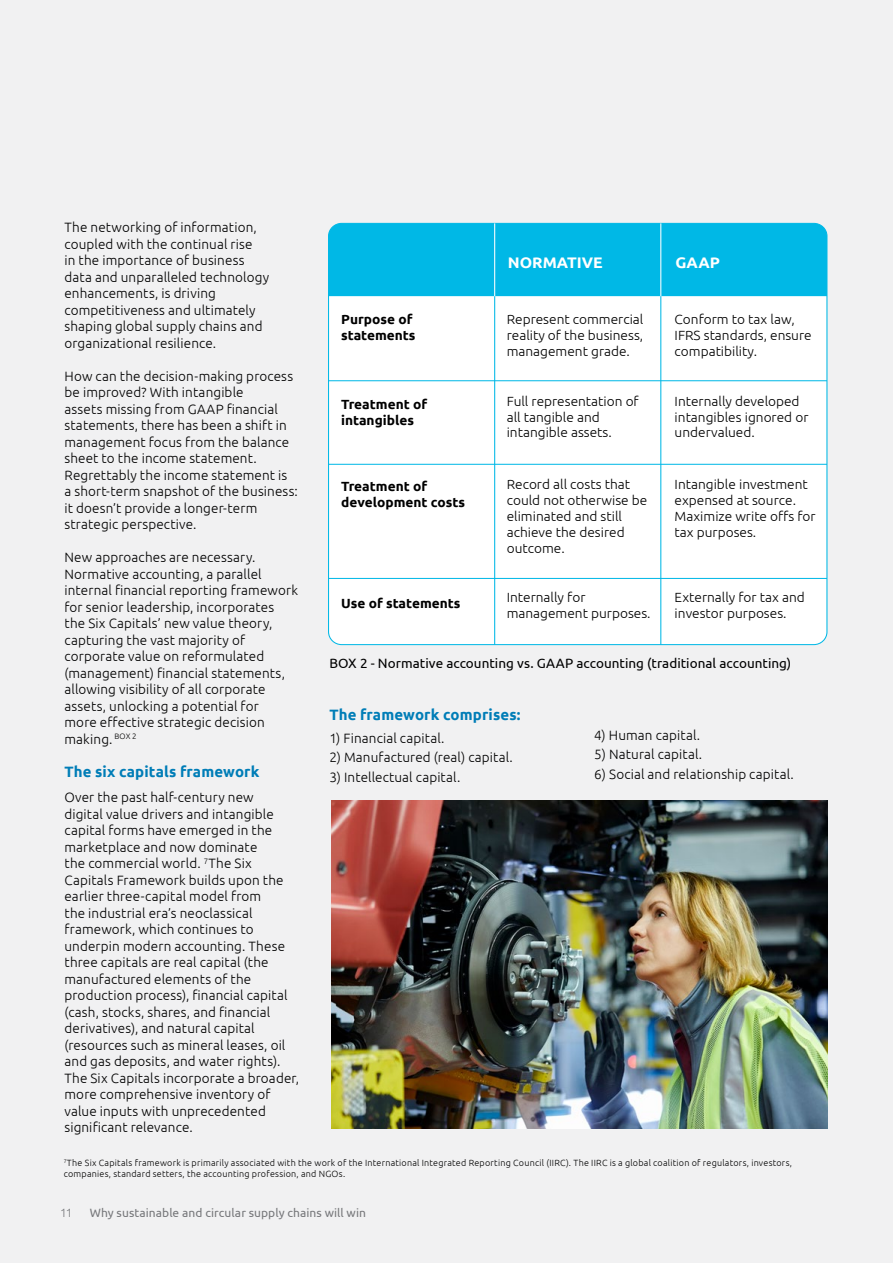
<style>
.page{position:relative;width:893px;height:1263px;background:#f1f1f2}
.page>*{position:absolute;margin:0;border:0;box-sizing:border-box;transform-origin:0 0}
.t1{font:700 15.3px "Ubuntu";color:#fff}
.t2{font:700 15px "Ubuntu";letter-spacing:.01em;color:#007db7}
.t3{font:300 13.5px/16.5px "Ubuntu";letter-spacing:.01em;color:#000}
.t4{font:13.5px "Ubuntu";color:#000}
.t5{font:300 13.2px/15.9px "Ubuntu";color:#000}
.t6{font:700 13.2px/15.9px "Ubuntu";color:#000}
.t7{font:12px "Ubuntu";letter-spacing:.005em;color:#77787b}
.t8{font:300 12px "Ubuntu";color:#77787b}
.t9{font:300 9px/10.8px "Ubuntu";letter-spacing:.025em;color:#000}
</style>
<div class="page">
<img style="left:332px;top:800px;width:495px;height:328px">
<div style="left:329px;top:223px;width:498px;height:422px;background:#fff;border-radius:13px"></div>
<div style="left:329px;top:223px;width:498px;height:73px;background:#00b8e6"></div>
<hr style="left:329px;top:380px;width:498px;height:1px;background:#00b8e6">
<hr style="left:329px;top:464px;width:498px;height:1px;background:#00b8e6">
<hr style="left:329px;top:578px;width:498px;height:1px;background:#00b8e6">
<hr style="left:660px;top:296px;width:1px;height:349px;background:#00b8e6">
<hr style="left:494px;top:296px;width:1px;height:349px;background:#00b8e6">
<hr style="left:660px;top:223px;width:1px;height:73px;background:#fff">
<hr style="left:494px;top:223px;width:1px;height:73px;background:#fff">
<p class="t3" style="left:65px;top:219px;width:206px">The networking of information, coupled with the continual rise<br>in the importance of business data and unparalleled technology enhancements, is driving competitiveness and ultimately shaping global supply chains and organizational resilience.</p>
<p class="t3" style="left:65px;top:367px;width:235px">How can the decision-making process be improved? With intangible<br>assets missing from GAAP financial statements, there has been a shift in management focus from the balance sheet to the income statement.<br>Regrettably the income statement is<br>a short-term snapshot of the business: it doesn’t provide a longer-term strategic perspective.</p>
<p class="t3" style="left:65px;top:549px;width:235px">New approaches are necessary.<br>Normative accounting, a parallel internal financial reporting framework for senior leadership, incorporates the Six Capitals’ new value theory, capturing the vast majority of corporate value on reformulated (management) financial statements, allowing visibility of all corporate assets, unlocking a potential for<br>more effective strategic decision making. <sup>BOX</sup> <sup>2</sup></p>
<p class="t2" style="left:65px;top:762px;width:196px">The six capitals framework</p>
<p class="t3" style="left:65px;top:789px;width:236px">Over the past half-century new<br>digital value drivers and intangible capital forms have emerged in the marketplace and now dominate<br>the commercial world. <sup>7</sup>The Six Capitals Framework builds upon the earlier three-capital model from<br>the industrial era’s neoclassical framework, which continues to underpin modern accounting. These three capitals are real capital (the manufactured elements of the production process), financial capital (cash, stocks, shares, and financial derivatives), and natural capital (resources such as mineral leases, oil and gas deposits, and water rights).<br>The Six Capitals incorporate a broader, more comprehensive inventory of value inputs with unprecedented significant relevance.</p>
<p class="t6" style="left:341px;top:311px;width:76px">Purpose of statements</p>
<p class="t6" style="left:341px;top:396px;width:88px">Treatment of intangibles</p>
<p class="t6" style="left:341px;top:479px;width:125px">Treatment of development costs</p>
<p class="t6" style="left:341px;top:595px;width:121px">Use of statements</p>
<p class="t1" style="left:508px;top:254px;width:96px">NORMATIVE</p>
<p class="t1" style="left:675px;top:254px;width:46px">GAAP</p>
<p class="t5" style="left:507px;top:311px;width:138px;text-align:justify">Represent commercial reality of the business, management grade.</p>
<p class="t5" style="left:507px;top:393px;width:134px">Full representation of all tangible and intangible assets.</p>
<p class="t5" style="left:507px;top:476px;width:142px">Record all costs that could not otherwise be eliminated and still achieve the desired outcome.</p>
<p class="t5" style="left:507px;top:589px;width:145px">Internally for management purposes.</p>
<p class="t5" style="left:675px;top:311px;width:139px">Conform to tax law,<br>IFRS standards, ensure compatibility.</p>
<p class="t5" style="left:675px;top:393px;width:135px">Internally developed intangibles ignored or undervalued.</p>
<p class="t5" style="left:675px;top:476px;width:143px">Intangible investment expensed at source.<br>Maximize write offs for tax purposes.</p>
<p class="t5" style="left:675px;top:589px;width:132px">Externally for tax and investor purposes.</p>
<p class="t4" style="left:329px;top:655px;width:463px">BOX 2 - Normative accounting vs. GAAP accounting (traditional accounting)</p>
<p class="t2" style="left:329px;top:706px;width:193px">The framework comprises:</p>
<p class="t3" style="left:329px;top:729px;width:117px">1) Financial capital.</p>
<p class="t3" style="left:329px;top:749px;width:185px">2) Manufactured (real) capital.</p>
<p class="t3" style="left:329px;top:768px;width:133px">3) Intellectual capital.</p>
<p class="t3" style="left:594px;top:726px;width:108px">4) Human capital.</p>
<p class="t3" style="left:594px;top:746px;width:110px">5) Natural capital.</p>
<p class="t3" style="left:594px;top:765px;width:201px">6) Social and relationship capital.</p>
<p class="t9" style="left:64px;top:1157px;width:730px"><sup>7</sup>The Six Capitals framework is primarily associated with the work of the International Integrated Reporting Council (IIRC). The IIRC is a global coalition of regulators, investors, companies, standard setters, the accounting profession, and NGOs.</p>
<p class="t8" style="left:60px;top:1205px;width:14px">11</p>
<p class="t7" style="left:90px;top:1205px;width:278px">Why sustainable and circular supply chains will win</p>
</div>
